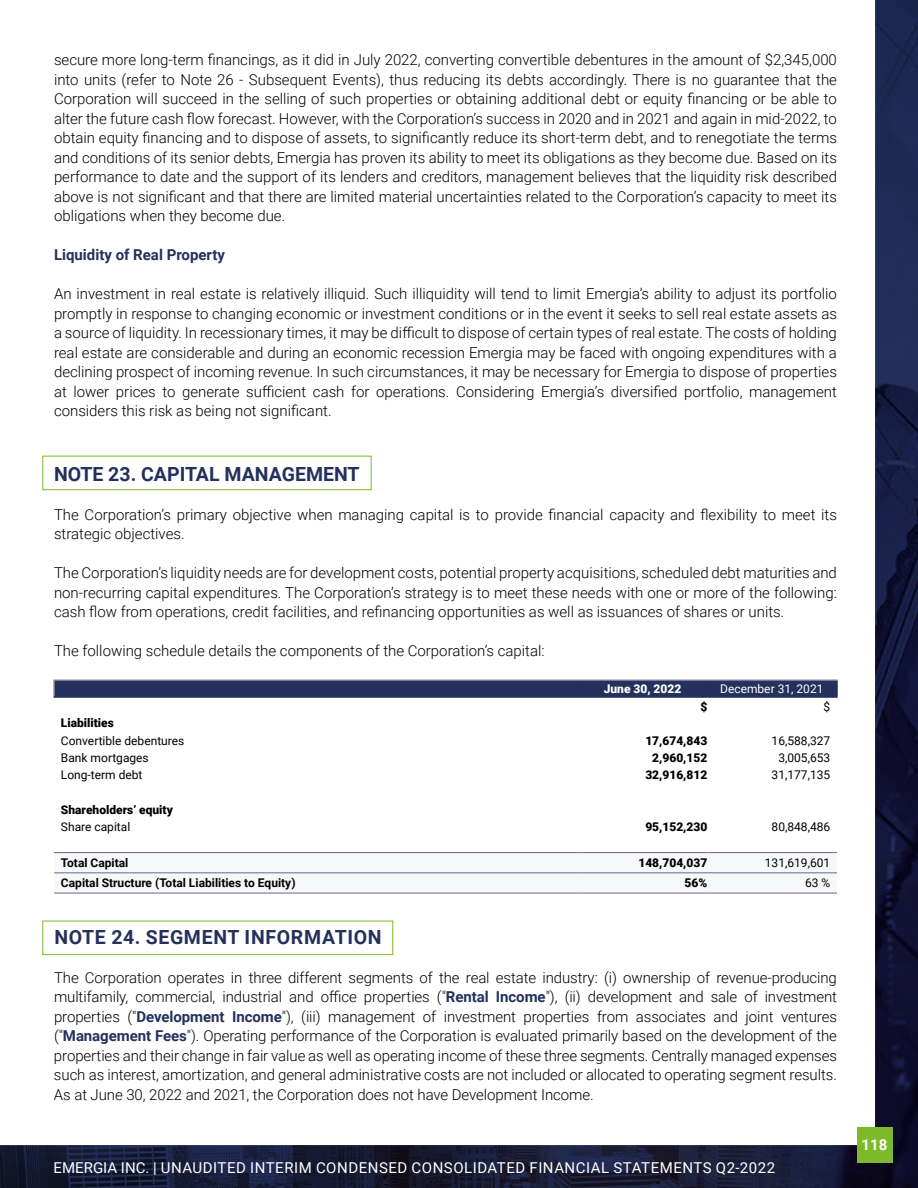
<style>
.page{position:relative;width:918px;height:1188px;background:#fff}
.page>*{position:absolute;margin:0;border:0;box-sizing:border-box;transform-origin:0 0}
.t1{font:700 19.5px "Roboto";letter-spacing:.035em;color:#25315d}
.t2{font:700 19.5px "Roboto";letter-spacing:.01em;color:#25315d}
.t3{font:300 15px/19.5px "Roboto";color:#000;text-align:justify}
.t4{font:15px "Roboto";letter-spacing:.035em;color:#fff}
.t5{font:700 15px "Roboto";color:#25315d}
.t6{font:700 15px "Roboto";color:#fff}
.t7{font:12px "Roboto";color:#000}
.t8{font:900 12px "Roboto";color:#000}
.t9{font:700 12px "Roboto";color:#000}
.t10{font:12px "Roboto";color:#fff}
.t11{font:900 12px "Roboto";color:#fff}
.s1{font-weight:700;color:#25315d}
</style>
<div class="page">
<svg style="left:42px;top:455px;width:251px;height:500px"></svg>
<img style="left:0;top:955px;width:293px;height:233px">
<img style="left:293px;top:0;width:625px;height:1188px">
<div style="left:857px;top:1127px;width:36px;height:36px;background:#7db928"></div>
<p class="t3" style="left:54px;top:50px;width:785px">secure more long-term financings, as it did in July 2022, converting convertible debentures in the amount of $2,345,000 into units (refer to Note 26 - Subsequent Events), thus reducing its debts accordingly. There is no guarantee that the Corporation will succeed in the selling of such properties or obtaining additional debt or equity financing or be able to alter the future cash flow forecast. However, with the Corporation’s success in 2020 and in 2021 and again in mid-2022, to obtain equity financing and to dispose of assets, to significantly reduce its short-term debt, and to renegotiate the terms and conditions of its senior debts, Emergia has proven its ability to meet its obligations as they become due. Based on its performance to date and the support of its lenders and creditors, management believes that the liquidity risk described above is not significant and that there are limited material uncertainties related to the Corporation’s capacity to meet its obligations when they become due.</p>
<p class="t5" style="left:54px;top:248px;width:173px">Liquidity of Real Property</p>
<p class="t3" style="left:54px;top:284px;width:785px">An investment in real estate is relatively illiquid. Such illiquidity will tend to limit Emergia’s ability to adjust its portfolio promptly in response to changing economic or investment conditions or in the event it seeks to sell real estate assets as a source of liquidity. In recessionary times, it may be difficult to dispose of certain types of real estate. The costs of holding real estate are considerable and during an economic recession Emergia may be faced with ongoing expenditures with a declining prospect of incoming revenue. In such circumstances, it may be necessary for Emergia to dispose of properties at lower prices to generate sufficient cash for operations. Considering Emergia’s diversified portfolio, management considers this risk as being not significant.</p>
<h1 class="t2" style="left:54px;top:465px;width:307px">NOTE 23. CAPITAL MANAGEMENT</h1>
<p class="t3" style="left:54px;top:504px;width:784px">The Corporation’s primary objective when managing capital is to provide financial capacity and flexibility to meet its strategic objectives.</p>
<p class="t3" style="left:54px;top:563px;width:785px">The Corporation’s liquidity needs are for development costs, potential property acquisitions, scheduled debt maturities and non-recurring capital expenditures. The Corporation’s strategy is to meet these needs with one or more of the following: cash flow from operations, credit facilities, and refinancing opportunities as well as issuances of shares or units.</p>
<p class="t3" style="left:54px;top:641px;width:492px">The following schedule details the components of the Corporation’s capital:</p>
<p class="t11" style="left:604px;top:683px;width:79px">June 30, 2022</p>
<p class="t10" style="left:720px;top:683px;width:105px">December 31, 2021</p>
<p class="t8" style="left:700px;top:701px;width:8px">$</p>
<p class="t7" style="left:824px;top:701px;width:8px">$</p>
<p class="t8" style="left:61px;top:718px;width:54px">Liabilities</p>
<p class="t7" style="left:61px;top:735px;width:125px">Convertible debentures</p>
<p class="t8" style="left:645px;top:735px;width:64px">17,674,843</p>
<p class="t7" style="left:772px;top:735px;width:60px">16,588,327</p>
<p class="t7" style="left:61px;top:752px;width:89px">Bank mortgages</p>
<p class="t8" style="left:652px;top:752px;width:57px">2,960,152</p>
<p class="t7" style="left:778px;top:752px;width:53px">3,005,653</p>
<p class="t7" style="left:61px;top:769px;width:83px">Long-term debt</p>
<p class="t8" style="left:645px;top:769px;width:64px">32,916,812</p>
<p class="t7" style="left:772px;top:769px;width:60px">31,177,135</p>
<p class="t8" style="left:61px;top:804px;width:113px">Shareholders’ equity</p>
<p class="t7" style="left:61px;top:821px;width:71px">Share capital</p>
<p class="t8" style="left:645px;top:821px;width:64px">95,152,230</p>
<p class="t7" style="left:772px;top:821px;width:60px">80,848,486</p>
<p class="t9" style="left:61px;top:858px;width:69px">Total Capital</p>
<p class="t8" style="left:638px;top:857px;width:71px">148,704,037</p>
<p class="t7" style="left:765px;top:857px;width:67px">131,619,601</p>
<p class="t9" style="left:61px;top:878px;width:236px">Capital Structure (Total Liabilities to Equity)</p>
<p class="t8" style="left:685px;top:878px;width:24px">56%</p>
<p class="t7" style="left:805px;top:878px;width:27px">63 %</p>
<h1 class="t1" style="left:54px;top:929px;width:329px">NOTE 24. SEGMENT INFORMATION</h1>
<p class="t3" style="left:54px;top:967px;width:785px">The Corporation operates in three different segments of the real estate industry: (i) ownership of revenue-producing multifamily, commercial, industrial and office properties ("<span class="s1">Rental Income</span>"), (ii) development and sale of investment properties ("<span class="s1">Development Income</span>"), (iii) management of investment properties from associates and joint ventures ("<span class="s1">Management Fees</span>"). Operating performance of the Corporation is evaluated primarily based on the development of the properties and their change in fair value as well as operating income of these three segments. Centrally managed expenses such as interest, amortization, and general administrative costs are not included or allocated to operating segment results.<br>As at June 30, 2022 and 2021, the Corporation does not have Development Income.</p>
<p class="t4" style="left:54px;top:1160px;width:723px">EMERGIA INC. | UNAUDITED INTERIM CONDENSED CONSOLIDATED FINANCIAL STATEMENTS Q2-2022</p>
<p class="t6" style="left:862px;top:1138px;width:27px">118</p>
</div>
